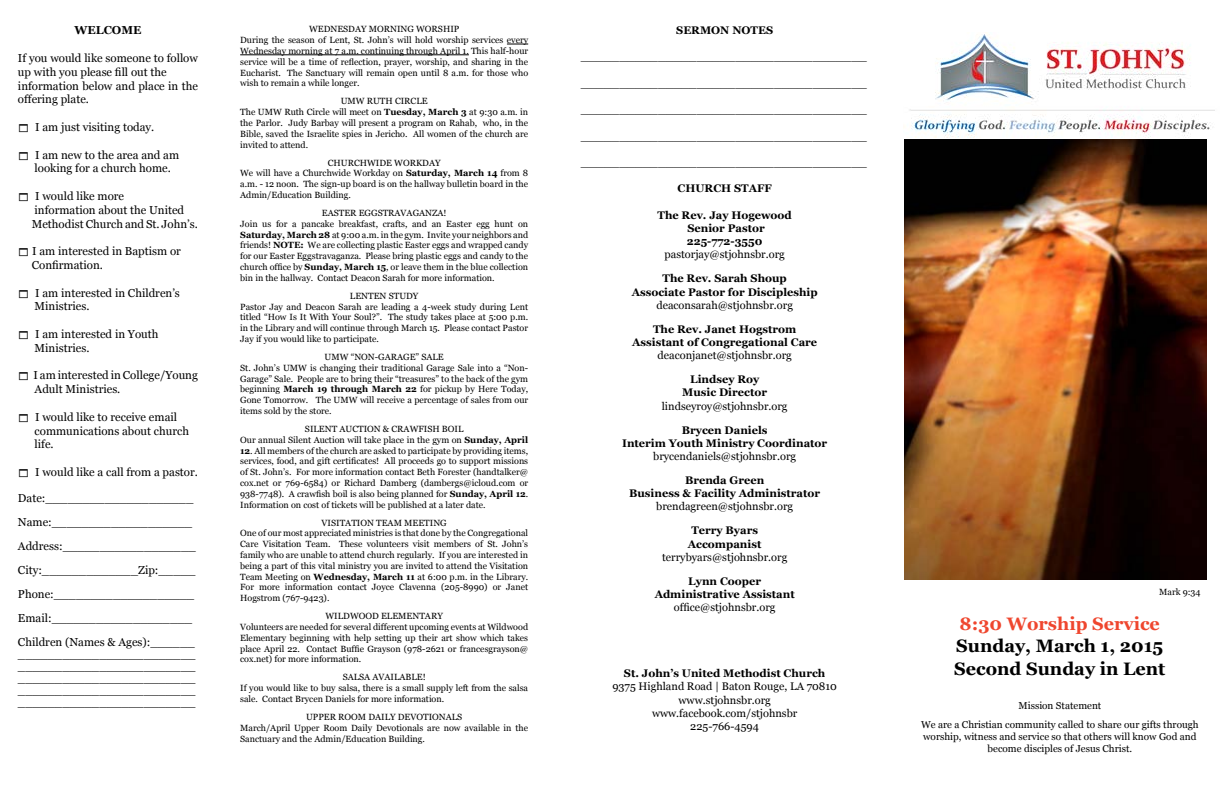
<style>
.page{position:relative;width:1224px;height:792px;background:#fff}
.page>*{position:absolute;margin:0;border:0;box-sizing:border-box;transform-origin:0 0}
.t1{font:700 18px/22.8px "Georgia";color:#000}
.t2{font:700 18px "Georgia";color:#ef462e}
.t3{font:11.5px/13.8px "Georgia";color:#000}
.t4{font:700 11.5px "Georgia";color:#000}
.t5{font:700 11px/13.2px "Georgia";color:#000;text-align:center}
.t6{font:11px/13.2px "Georgia";color:#000;text-align:center}
.t7{font:10px/19.2px "Georgia";color:#000;text-align:center}
.t8{font:9px/10.8px "Georgia";color:#000}
.s1{font-weight:700}
</style>
<div class="page">
<img style="left:909px;top:32px;width:306px;height:106px">
<svg style="left:507px;top:44px;width:21px;height:1px"></svg>
<hr style="left:240px;top:55px;width:229px;height:1px;background:#000">
<img style="left:905px;top:140px;width:301px;height:440px">
<p class="t4" style="left:75px;top:23px;width:68px">WELCOME</p>
<p class="t3" style="left:18px;top:51px;width:181px">If you would like someone to follow up with you please fill out the information below and place in the offering plate.</p>
<p class="t3" style="left:35px;top:120px;width:121px">I am just visiting today.</p>
<p class="t3" style="left:35px;top:148px;width:146px">I am new to the area and am looking for a church home.</p>
<p class="t3" style="left:32px;top:189px;width:168px;text-indent:3px">I would like more<br>information about the United<br>Methodist Church and St. John’s.</p>
<p class="t3" style="left:32px;top:244px;width:151px">I am interested in Baptism or<br>Confirmation.</p>
<p class="t3" style="left:35px;top:286px;width:147px">I am interested in Children’s<br>Ministries.</p>
<p class="t3" style="left:35px;top:327px;width:125px">I am interested in Youth<br>Ministries.</p>
<p class="t3" style="left:34px;top:369px;width:166px">I am interested in College/Young<br>Adult Ministries.</p>
<p class="t3" style="left:35px;top:410px;width:156px">I would like to receive email communications about church life.</p>
<p class="t3" style="left:35px;top:465px;width:164px">I would like a call from a pastor.</p>
<p class="t3" style="left:18px;top:486px;width:179px;line-height:24px">Date:____________________<br>Name:___________________<br>Address:__________________<br>City:_____________Zip:_____<br>Phone:___________________<br>Email:___________________<br>Children (Names &amp; Ages):______</p>
<p class="t3" style="left:18px;top:648px;width:179px;line-height:12px;text-align:justify">________________________ ________________________ ________________________ ________________________ ________________________</p>
<p class="t8" style="left:240px;top:24px;width:290px;text-indent:69px">WEDNESDAY MORNING WORSHIP<br>During the season of Lent, St. John’s will hold worship services every Wednesday morning at 7 a.m. continuing through April 1. This half-hour service will be a time of reflection, prayer, worship, and sharing in the Eucharist. The Sanctuary will remain open until 8 a.m. for those who wish to remain a while longer.</p>
<p class="t8" style="left:240px;top:96px;width:289px;text-indent:101px">UMW RUTH CIRCLE<br>The UMW Ruth Circle will meet on <span class="s1">Tuesday, March 3</span> at 9:30 a.m. in the Parlor. Judy Barbay will present a program on Rahab, who, in the Bible, saved the Israelite spies in Jericho. All women of the church are invited to attend.</p>
<p class="t8" style="left:240px;top:157px;width:289px;text-indent:88px">CHURCHWIDE WORKDAY<br>We will have a Churchwide Workday on <span class="s1">Saturday, March 14</span> from 8 a.m. - 12 noon. The sign-up board is on the hallway bulletin board in the Admin/Education Building.</p>
<p class="t8" style="left:240px;top:208px;width:290px;text-indent:82px">EASTER EGGSTRAVAGANZA!<br>Join us for a pancake breakfast, crafts, and an Easter egg hunt on <span class="s1">Saturday, March 28</span> at 9:00 a.m. in the gym. Invite your neighbors and friends! <span class="s1">NOTE:</span> We are collecting plastic Easter eggs and wrapped candy for our Easter Eggstravaganza. Please bring plastic eggs and candy to the church office by <span class="s1">Sunday, March 15</span>, or leave them in the blue collection bin in the hallway. Contact Deacon Sarah for more information.</p>
<p class="t8" style="left:240px;top:290px;width:290px;text-indent:110px">LENTEN STUDY<br>Pastor Jay and Deacon Sarah are leading a 4-week study during Lent titled “How Is It With Your Soul?”. The study takes place at 5:00 p.m. in the Library and will continue through March 15. Please contact Pastor Jay if you would like to participate.</p>
<p class="t8" style="left:240px;top:352px;width:290px;text-indent:84px">UMW “NON-GARAGE” SALE<br>St. John’s UMW is changing their traditional Garage Sale into a “Non-Garage” Sale. People are to bring their “treasures” to the back of the gym beginning <span class="s1">March 19 through March 22</span> for pickup by Here Today, Gone Tomorrow. The UMW will receive a percentage of sales from our items sold by the store.</p>
<p class="t8" style="left:240px;top:424px;width:289px;text-align:center">SILENT AUCTION &amp; CRAWFISH BOIL<br>Our annual Silent Auction will take place in the gym on <span class="s1">Sunday, April</span></p>
<p class="t8" style="left:240px;top:445px;width:290px;text-align:justify"><span class="s1">12</span>. All members of the church are asked to participate by providing items, services, food, and gift certificates! All proceeds go to support missions of St. John’s. For more information contact Beth Forester (handtalker@ cox.net or 769-6584) or Richard Damberg (dambergs@icloud.com or 938-7748). A crawfish boil is also being planned for <span class="s1">Sunday, April 12</span>.<br>Information on cost of tickets will be published at a later date.</p>
<p class="t8" style="left:240px;top:517px;width:290px;text-indent:81px">VISITATION TEAM MEETING<br>One of our most appreciated ministries is that done by the Congregational Care Visitation Team. These volunteers visit members of St. John’s family who are unable to attend church regularly. If you are interested in being a part of this vital ministry you are invited to attend the Visitation Team Meeting on <span class="s1">Wednesday, March 11</span> at 6:00 p.m. in the Library.<br>For more information contact Joyce Clavenna (205-8990) or Janet Hogstrom (767-9423).</p>
<p class="t8" style="left:240px;top:611px;width:289px;text-indent:85px">WILDWOOD ELEMENTARY<br>Volunteers are needed for several different upcoming events at Wildwood Elementary beginning with help setting up their art show which takes place April 22. Contact Buffie Grayson (978-2621 or francesgrayson@ cox.net) for more information.</p>
<p class="t8" style="left:240px;top:672px;width:289px;text-indent:103px">SALSA AVAILABLE!<br>If you would like to buy salsa, there is a small supply left from the salsa sale. Contact Brycen Daniels for more information.</p>
<p class="t8" style="left:240px;top:712px;width:290px;text-indent:66px">UPPER ROOM DAILY DEVOTIONALS<br>March/April Upper Room Daily Devotionals are now available in the<br>Sanctuary and the Admin/Education Building.</p>
<p class="t5" style="left:676px;top:24px;width:98px">SERMON NOTES</p>
<p class="t5" style="left:581px;top:50px;width:288px">_____________________________________</p>
<p class="t5" style="left:581px;top:76px;width:288px">_____________________________________</p>
<p class="t5" style="left:581px;top:103px;width:288px">_____________________________________</p>
<p class="t5" style="left:581px;top:129px;width:288px">_____________________________________</p>
<p class="t5" style="left:581px;top:156px;width:288px">_____________________________________</p>
<p class="t5" style="left:678px;top:182px;width:96px">CHURCH STAFF</p>
<p class="t5" style="left:658px;top:208px;width:136px">The Rev. Jay Hogewood<br>Senior Pastor<br>225-772-3550</p>
<p class="t6" style="left:665px;top:248px;width:122px">pastorjay@stjohnsbr.org</p>
<p class="t5" style="left:632px;top:272px;width:187px">The Rev. Sarah Shoup<br>Associate Pastor for Discipleship</p>
<p class="t6" style="left:656px;top:299px;width:138px">deaconsarah@stjohnsbr.org</p>
<p class="t5" style="left:632px;top:322px;width:187px">The Rev. Janet Hogstrom<br>Assistant of Congregational Care</p>
<p class="t6" style="left:658px;top:349px;width:136px">deaconjanet@stjohnsbr.org</p>
<p class="t5" style="left:682px;top:373px;width:86px">Lindsey Roy<br>Music Director</p>
<p class="t6" style="left:662px;top:399px;width:127px">lindseyroy@stjohnsbr.org</p>
<p class="t5" style="left:622px;top:423px;width:207px">Brycen Daniels<br>Interim Youth Ministry Coordinator</p>
<p class="t6" style="left:653px;top:450px;width:144px">brycendaniels@stjohnsbr.org</p>
<p class="t5" style="left:629px;top:474px;width:193px">Brenda Green<br>Business &amp; Facility Administrator</p>
<p class="t6" style="left:656px;top:500px;width:138px">brendagreen@stjohnsbr.org</p>
<p class="t5" style="left:688px;top:524px;width:75px">Terry Byars<br>Accompanist</p>
<p class="t6" style="left:662px;top:551px;width:127px">terrybyars@stjohnsbr.org</p>
<p class="t5" style="left:655px;top:574px;width:142px">Lynn Cooper<br>Administrative Assistant</p>
<p class="t6" style="left:674px;top:601px;width:103px">office@stjohnsbr.org</p>
<p class="t5" style="left:624px;top:667px;width:203px">St. John’s United Methodist Church</p>
<p class="t6" style="left:612px;top:680px;width:226px">9375 Highland Road | Baton Rouge, LA 70810 www.stjohnsbr.org www.facebook.com/stjohnsbr<br>225-766-4594</p>
<p class="t8" style="left:1159px;top:587px;width:43px">Mark 9:34</p>
<h1 class="t2" style="left:960px;top:612px;width:202px">8:30 Worship Service</h1>
<h1 class="t1" style="left:954px;top:635px;width:213px">Sunday, March 1, 2015<br>Second Sunday in Lent</h1>
<p class="t7" style="left:921px;top:696px;width:279px">Mission Statement<br>We are a Christian community called to share our gifts through</p>
<p class="t7" style="left:923px;top:731px;width:275px;line-height:12px">worship, witness and service so that others will know God and become disciples of Jesus Christ.</p>
</div>
